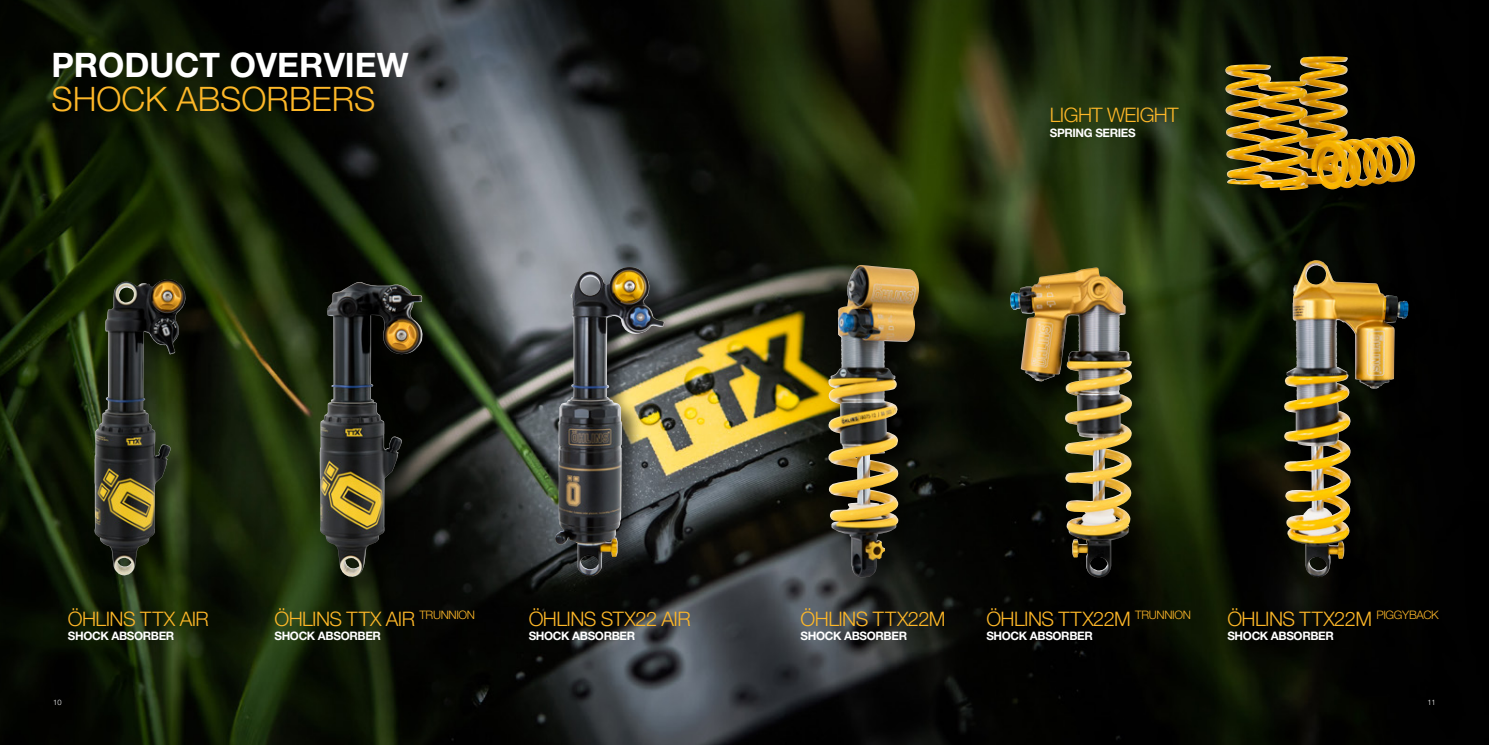
<style>
.page{position:relative;width:1489px;height:745px;background:#fff}
.page>*{position:absolute;margin:0;border:0;box-sizing:border-box;transform-origin:0 0}
.t1{font:700 33.75px "Helvetica Neue LT Std";color:#fff}
.t2{font:300 33.75px "Helvetica Neue LT Std";color:#fdb728}
.t3{font:300 20px "Helvetica Neue LT Std";letter-spacing:-.03em;color:#fdb728}
.t4{font:700 11.62px "Helvetica Neue LT Std";letter-spacing:-.03em;color:#fff}
.t5{font:300 7.5px "Helvetica Neue LT Std";color:#fff}
</style>
<div class="page">
<img style="left:0;top:0;width:1488px;height:744px">
<div style="left:93px;top:278px;width:113px;height:318px;background:#000;opacity:.55"></div>
<img style="left:94px;top:279px;width:92px;height:296px">
<div style="left:554px;top:265px;width:131px;height:331px;background:#000;opacity:.55"></div>
<img style="left:554px;top:267px;width:110px;height:309px">
<div style="left:318px;top:280px;width:125px;height:317px;background:#000;opacity:.55"></div>
<img style="left:320px;top:282px;width:104px;height:296px">
<div style="left:1008px;top:266px;width:144px;height:332px;background:#000;opacity:.55"></div>
<img style="left:1009px;top:269px;width:72px;height:112px">
<div style="left:828px;top:264px;width:112px;height:334px;background:#000;opacity:.55"></div>
<img style="left:827px;top:267px;width:29px;height:126px">
<div style="left:1283px;top:258px;width:146px;height:340px;background:#000;opacity:.55"></div>
<img style="left:1282px;top:260px;width:72px;height:317px">
<div style="left:1223px;top:55px;width:212px;height:157px;background:#000"></div>
<img style="left:1224px;top:56px;width:190px;height:134px">
<h1 class="t1" style="left:51px;top:44px;width:359px">PRODUCT OVERVIEW</h1>
<h1 class="t2" style="left:51px;top:78px;width:325px">SHOCK ABSORBERS</h1>
<p class="t3" style="left:1049px;top:103px;width:130px">LIGHT WEIGHT</p>
<p class="t4" style="left:1049px;top:126px;width:87px">SPRING SERIES</p>
<p class="t3" style="left:68px;top:606px;width:142px">ÖHLINS TTX AIR</p>
<p class="t4" style="left:68px;top:628px;width:108px">SHOCK ABSORBER</p>
<p class="t3" style="left:274px;top:606px;width:202px">ÖHLINS TTX AIR <sup>TRUNNION</sup></p>
<p class="t4" style="left:274px;top:628px;width:108px">SHOCK ABSORBER</p>
<p class="t3" style="left:528px;top:606px;width:163px">ÖHLINS STX22 AIR</p>
<p class="t4" style="left:528px;top:628px;width:108px">SHOCK ABSORBER</p>
<p class="t3" style="left:800px;top:606px;width:146px">ÖHLINS TTX22M</p>
<p class="t4" style="left:800px;top:628px;width:108px">SHOCK ABSORBER</p>
<p class="t3" style="left:986px;top:606px;width:206px">ÖHLINS TTX22M <sup>TRUNNION</sup></p>
<p class="t4" style="left:986px;top:628px;width:108px">SHOCK ABSORBER</p>
<p class="t3" style="left:1227px;top:606px;width:213px">ÖHLINS TTX22M <sup>PIGGYBACK</sup></p>
<p class="t4" style="left:1227px;top:628px;width:108px">SHOCK ABSORBER</p>
<p class="t5" style="left:53px;top:697px;width:10px">10</p>
<p class="t5" style="left:1427px;top:697px;width:10px">11</p>
</div>
